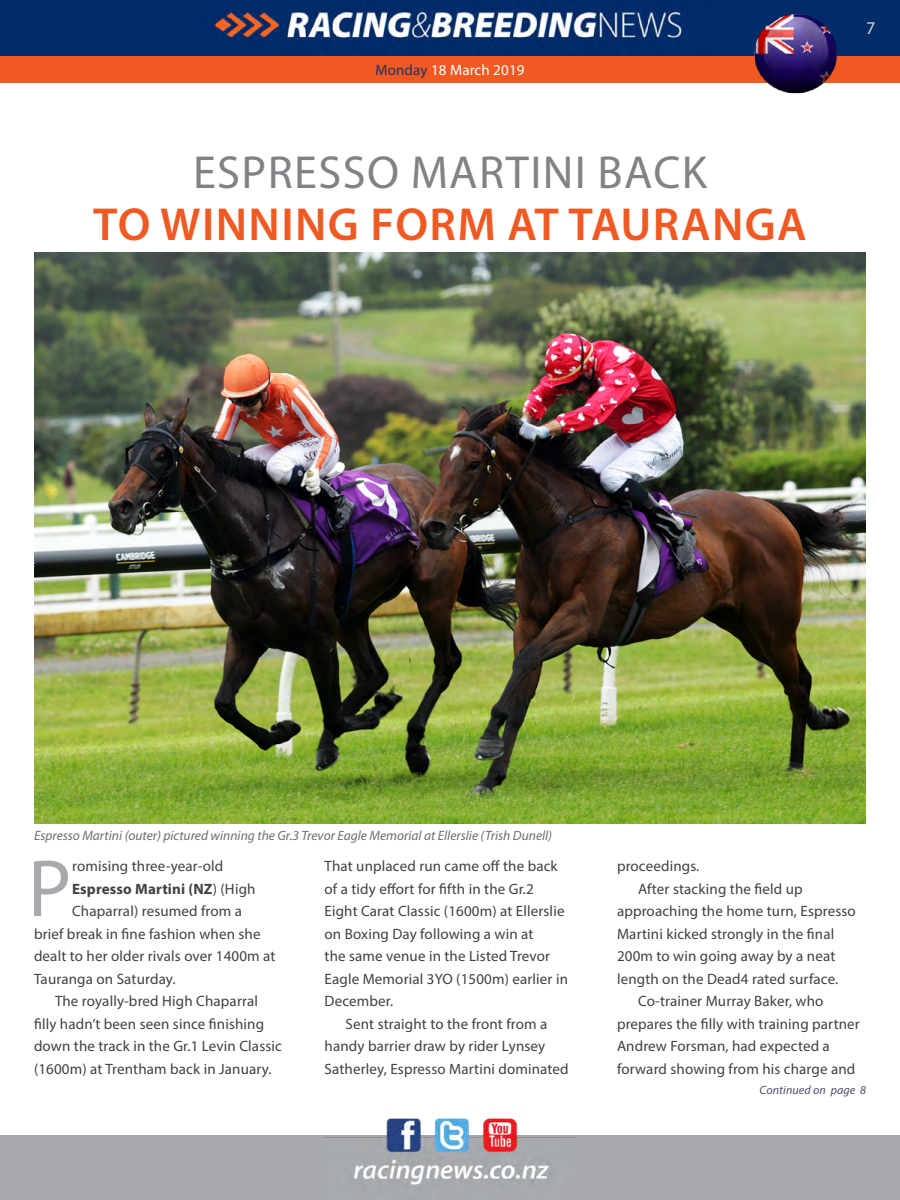
<style>
.page{position:relative;width:900px;height:1200px;background:#fff}
.page>*{position:absolute;margin:0;border:0;box-sizing:border-box;transform-origin:0 0}
.t1{font:81.75px "Myriad Pro";color:#a7a9ac}
.t2{font:600 46.5px "Myriad Pro";letter-spacing:.03em;color:#f15922}
.t3{font:46.5px "Myriad Pro";letter-spacing:.03em;color:#808285}
.t4{font:18px "Myriad Pro";color:#d1d4d4}
.t5{font:15px/22.5px "Myriad Pro";letter-spacing:.01em;color:#414042}
.t6{font:700 15px "Myriad Pro";letter-spacing:.01em;color:#414042}
.t7{font:15px "Myriad Pro";letter-spacing:.01em;color:#fff}
.t8{font:italic 13.5px "Myriad Pro";color:#6d6e71}
.t9{font:italic 12px "Myriad Pro";letter-spacing:.01em;color:#4d4d6b}
.s1{color:#203267}
.s2{font-weight:400}
</style>
<div class="page">
<div style="left:0;top:1136px;width:900px;height:64px;background:#a7a9ac"></div>
<img style="left:325px;top:1118px;width:250px;height:67px">
<div style="left:0;top:56px;width:900px;height:27px;background:#f15922"></div>
<img style="left:0;top:0;width:900px;height:56px">
<img style="left:34px;top:252px;width:832px;height:571px">
<img style="left:752px;top:12px;width:88px;height:82px">
<p class="t7" style="left:375px;top:61px;width:151px"><span class="s1">Monday</span> 18 March 2019</p>
<h2 class="t3" style="left:193px;top:144px;width:488px">Espresso Martini back</h2>
<h2 class="t2" style="left:93px;top:195px;width:713px">TO WI NNING FORM AT TAU RANGA</h2>
<p class="t4" style="left:866px;top:17px;width:11px">7</p>
<p class="t8" style="left:34px;top:827px;width:520px">Espresso Martini (outer) pictured winning the Gr.3 Trevor Eagle Memorial at Ellerslie (Trish Dunell)</p>
<p class="t5" style="left:325px;top:855px;width:245px">That unplaced run came off the back of a tidy effort for fifth in the Gr.2<br>Eight Carat Classic (1600m) at Ellerslie on Boxing Day following a win at<br>the same venue in the Listed Trevor<br>Eagle Memorial 3YO (1500m) earlier in<br>December.</p>
<p class="t5" style="left:325px;top:1012px;width:246px;text-indent:21px">Sent straight to the front from a handy barrier draw by rider Lynsey<br>Satherley, Espresso Martini dominated</p>
<h1 class="t1" style="left:28px;top:838px;width:45px">P</h1>
<p class="t5" style="left:72px;top:855px;width:153px">romising three-year-old</p>
<p class="t6" style="left:72px;top:879px;width:185px">Espresso Martini (NZ<span class="s2">) (H igh</span></p>
<p class="t5" style="left:72px;top:900px;width:172px">Chaparral) resumed from a</p>
<p class="t5" style="left:34px;top:922px;width:228px">brief break in fine fashion when she</p>
<p class="t5" style="left:34px;top:945px;width:243px">dealt to her older rivals over 1400m at</p>
<p class="t5" style="left:34px;top:967px;width:143px">Tauranga on Saturday.</p>
<p class="t5" style="left:55px;top:990px;width:205px">The royally-bred H igh Chaparral</p>
<p class="t5" style="left:34px;top:1012px;width:232px">filly hadn’t been seen since finishing</p>
<p class="t5" style="left:34px;top:1035px;width:249px">down the track in the Gr.1 Levin Classic</p>
<p class="t5" style="left:34px;top:1057px;width:239px">(1600m) at Trentham back in January.</p>
<p class="t5" style="left:617px;top:855px;width:84px">proceedings.</p>
<p class="t5" style="left:638px;top:877px;width:166px">After stacking the field up</p>
<p class="t5" style="left:617px;top:900px;width:240px">approaching the home turn, Espresso</p>
<p class="t5" style="left:617px;top:922px;width:219px">Martini kicked strongly in the final</p>
<p class="t5" style="left:617px;top:945px;width:220px">200m to win going away by a neat</p>
<p class="t5" style="left:617px;top:967px;width:223px">length on the Dead4 rated surface.</p>
<p class="t5" style="left:638px;top:990px;width:187px">Co-trainer Murray Baker, who</p>
<p class="t5" style="left:617px;top:1012px;width:244px">prepares the filly with training partner</p>
<p class="t5" style="left:617px;top:1035px;width:214px">Andrew Forsman, had expected a</p>
<p class="t5" style="left:617px;top:1057px;width:240px">forward showing from his charge and</p>
<p class="t9" style="left:760px;top:1082px;width:108px">Continued on page 8</p>
</div>
